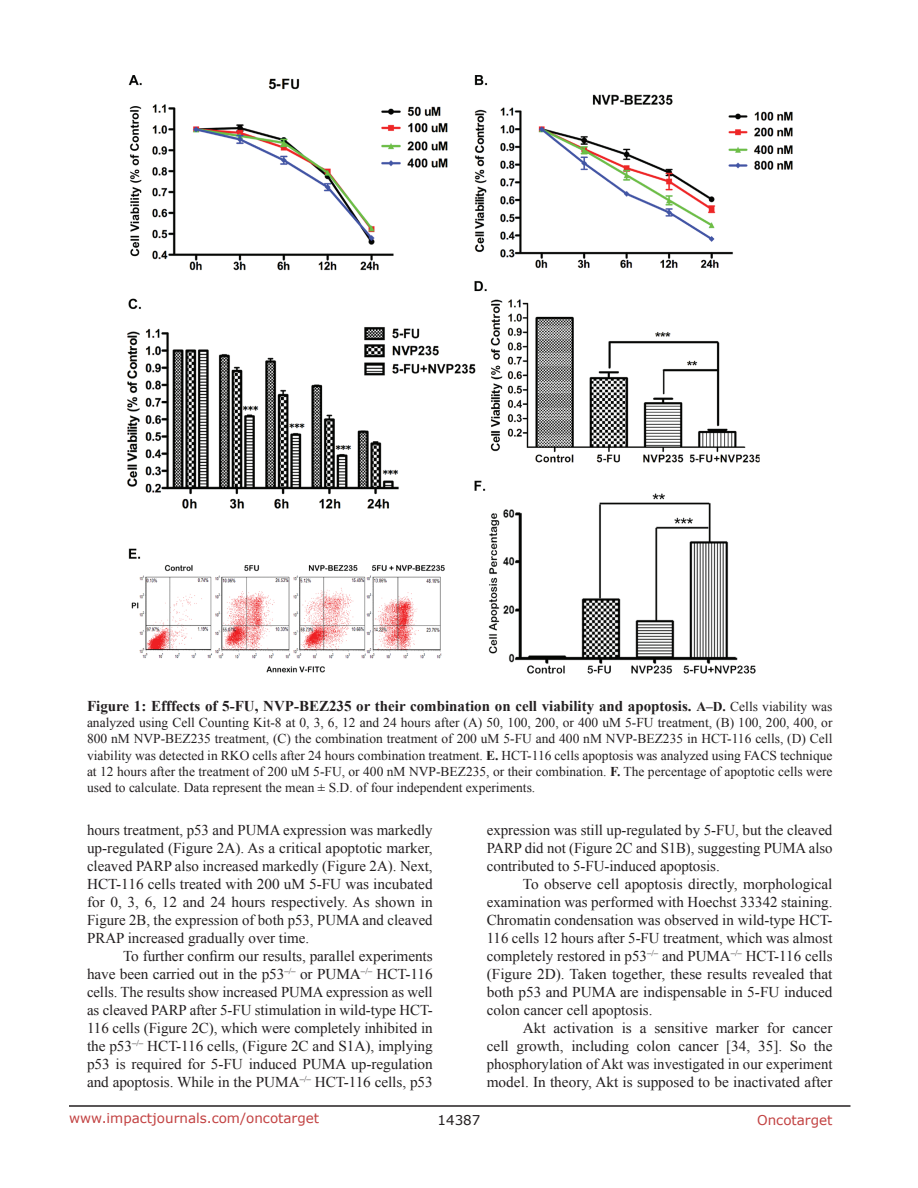
<style>
.page{position:relative;width:918px;height:1188px;background:#fff}
.page>*{position:absolute;margin:0;border:0;box-sizing:border-box;transform-origin:0 0}
.t1{font:15px/18px "Times New Roman";color:#231f20;text-align:justify}
.t2{font:700 15px "Times New Roman";color:#231f20}
.t3{font:13.5px/16.2px "Times New Roman";color:#231f20;text-align:justify}
.t4{font:13.5px "Verdana";color:#c24141}
.t5{font:13.5px "Verdana";color:#231f20}
.s1{font-size:13.5px}
.s2{font-weight:400;font-size:13.5px}
.s3{font-weight:700}
</style>
<div class="page">
<hr style="left:69px;top:1105px;width:781px;height:2px;background:#231f20">
<img style="left:127px;top:76px;width:665px;height:598px">
<p class="t2" style="left:87px;top:696px;width:747px">Figure 1: Efffects of 5-FU, NVP-BEZ235 or their combination on cell viability and apoptosis. <span class="s1">A–D.</span> <span class="s2">Cells viability was</span></p>
<p class="t3" style="left:87px;top:714px;width:747px">analyzed using Cell Counting Kit-8 at 0, 3, 6, 12 and 24 hours after (A) 50, 100, 200, or 400 uM 5-FU treatment, (B) 100, 200, 400, or 800 nM NVP-BEZ235 treatment, (C) the combination treatment of 200 uM 5-FU and 400 nM NVP-BEZ235 in HCT-116 cells, (D) Cell viability was detected in RKO cells after 24 hours combination treatment. <span class="s3">E.</span> HCT-116 cells apoptosis was analyzed using FACS technique at 12 hours after the treatment of 200 uM 5-FU, or 400 nM NVP-BEZ235, or their combination. <span class="s3">F.</span> The percentage of apoptotic cells were used to calculate. Data represent the mean ± S.D. of four independent experiments.</p>
<p class="t1" style="left:87px;top:821px;width:347px">hours treatment, p53 and PUMA expression was markedly up-regulated (Figure 2A). As a critical apoptotic marker, cleaved PARP also increased markedly (Figure 2A). Next, HCT-116 cells treated with 200 uM 5-FU was incubated for 0, 3, 6, 12 and 24 hours respectively. As shown in Figure 2B, the expression of both p53, PUMA and cleaved PRAP increased gradually over time.</p>
<p class="t1" style="left:87px;top:947px;width:347px;text-indent:36px">To further confirm our results, parallel experiments have been carried out in the p53<sup>–/–</sup> or PUMA<sup>–/–</sup> HCT-116 cells. The results show increased PUMA expression as well as cleaved PARP after 5-FU stimulation in wild-type HCT-116 cells (Figure 2C), which were completely inhibited in the p53<sup>–/–</sup> HCT-116 cells, (Figure 2C and S1A), implying p53 is required for 5-FU induced PUMA up-regulation and apoptosis. While in the PUMA<sup>–/–</sup> HCT-116 cells, p53</p>
<p class="t1" style="left:487px;top:821px;width:347px">expression was still up-regulated by 5-FU, but the cleaved PARP did not (Figure 2C and S1B), suggesting PUMA also contributed to 5-FU-induced apoptosis.</p>
<p class="t1" style="left:487px;top:875px;width:347px;text-indent:36px">To observe cell apoptosis directly, morphological examination was performed with Hoechst 33342 staining.<br>Chromatin condensation was observed in wild-type HCT-116 cells 12 hours after 5-FU treatment, which was almost completely restored in p53<sup>–/–</sup> and PUMA<sup>–/–</sup> HCT-116 cells (Figure 2D). Taken together, these results revealed that both p53 and PUMA are indispensable in 5-FU induced colon cancer cell apoptosis.</p>
<p class="t1" style="left:487px;top:1019px;width:347px;text-indent:36px">Akt activation is a sensitive marker for cancer cell growth, including colon cancer [34, 35]. So the phosphorylation of Akt was investigated in our experiment model. In theory, Akt is supposed to be inactivated after</p>
<p class="t4" style="left:69px;top:1109px;width:252px">www.impactjournals.com/oncotarget</p>
<p class="t5" style="left:438px;top:1111px;width:44px">14387</p>
<p class="t4" style="left:757px;top:1111px;width:77px">Oncotarget</p>
</div>
